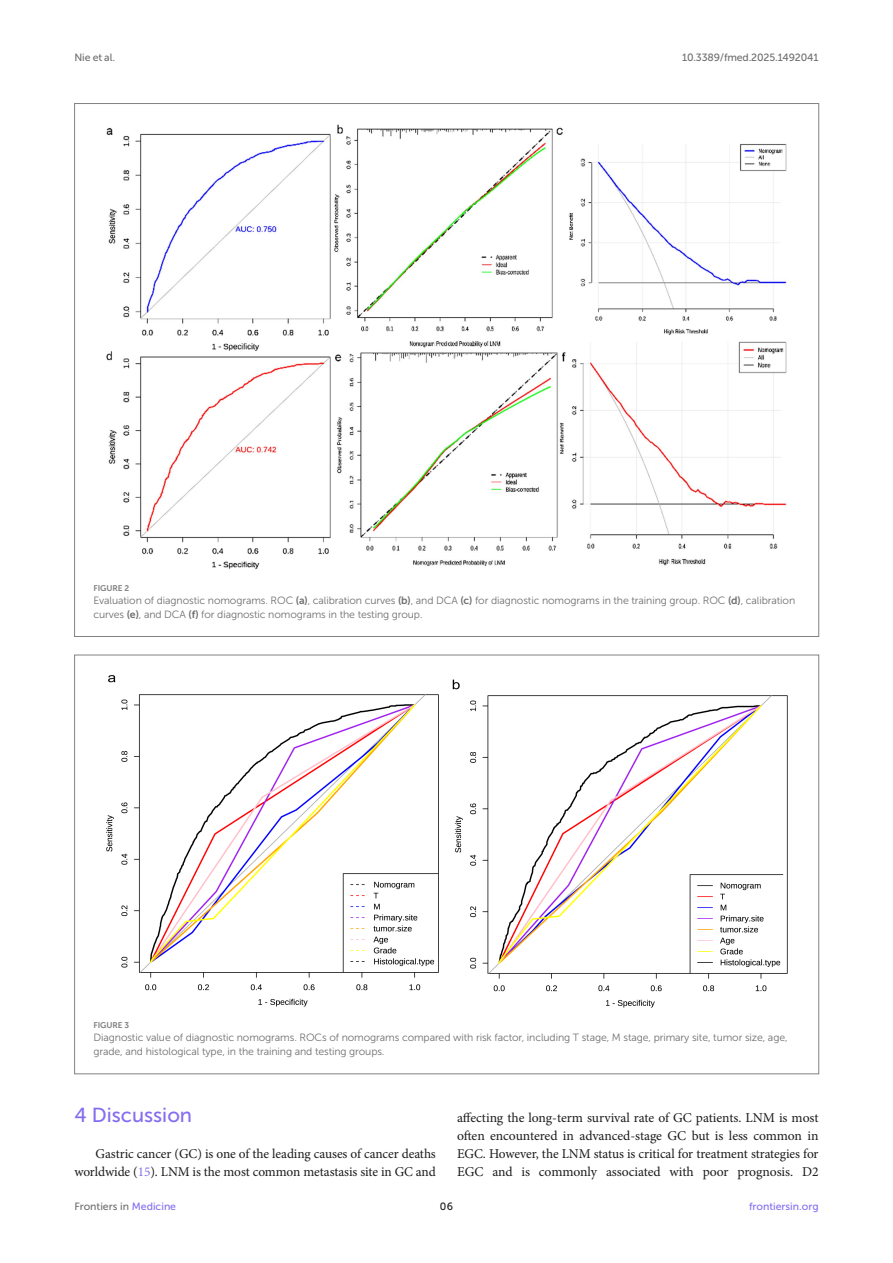
<style>
.page{position:relative;width:893px;height:1263px;background:#fff}
.page>*{position:absolute;margin:0;border:0;box-sizing:border-box;transform-origin:0 0}
.HEAD_1{font:20.25px "Museo Sans 500";color:#856df0}
.TEXT{font:13.5px/18px "Minion Pro";letter-spacing:-.005em;color:#1b1c1b;text-align:right}
.FIG_LEG{font:10.5px/13.5px "Museo Sans 300";letter-spacing:-.01em;color:#706f70}
.t1{font:10.5px "Museo Sans 500";letter-spacing:-.015em;color:#706f70}
.t2{font:10.5px "Museo Sans 500";color:#856df0}
.t3{font:10.5px "Museo Sans 500";color:#1b1c1b}
.FIG_HD{font:8.25px "Museo Sans 700";letter-spacing:-.01em;color:#7e7f7f}
.s1{font-family:"Museo Sans 700"}
.s2{color:#856df0}
</style>
<div class="page">
<img style="left:106px;top:675px;width:682px;height:333px">
<img style="left:106px;top:124px;width:681px;height:446px">
<p class="t1" style="left:74px;top:51px;width:42px">Nie et al.</p>
<p class="t1" style="left:682px;top:51px;width:138px">10.3389/fmed.2025.1492041</p>
<p class="FIG_HD" style="left:94px;top:583px;width:37px">FIGURE 2</p>
<p class="FIG_LEG" style="left:94px;top:594px;width:703px">Evaluation of diagnostic nomograms. ROC <span class="s1">(a)</span>, calibration curves <span class="s1">(b)</span>, and DCA <span class="s1">(c)</span> for diagnostic nomograms in the training group. ROC <span class="s1">(d)</span>, calibration curves <span class="s1">(e)</span>, and DCA <span class="s1">(f)</span> for diagnostic nomograms in the testing group.</p>
<p class="FIG_HD" style="left:94px;top:1020px;width:37px">FIGURE 3</p>
<p class="FIG_LEG" style="left:94px;top:1031px;width:696px">Diagnostic value of diagnostic nomograms. ROCs of nomograms compared with risk factor, including T stage, M stage, primary site, tumor size, age, grade, and histological type, in the training and testing groups.</p>
<p class="HEAD_1" style="left:74px;top:1104px;width:119px">4 Discussion</p>
<p class="TEXT" style="left:74px;top:1145px;width:363px">Gastric cancer (GC) is one of the leading causes of cancer deaths worldwide (<span class="s2">15</span>). LNM is the most common metastasis site in GC and</p>
<p class="TEXT" style="left:457px;top:1109px;width:363px;text-align:justify">affecting the long-term survival rate of GC patients. LNM is most often encountered in advanced-stage GC but is less common in EGC. However, the LNM status is critical for treatment strategies for EGC and is commonly associated with poor prognosis. D2</p>
<p class="t1" style="left:74px;top:1200px;width:103px">Frontiers in <span class="s2">Medicine</span></p>
<p class="t3" style="left:440px;top:1200px;width:15px">06</p>
<p class="t2" style="left:749px;top:1200px;width:71px">frontiersin.org</p>
</div>
